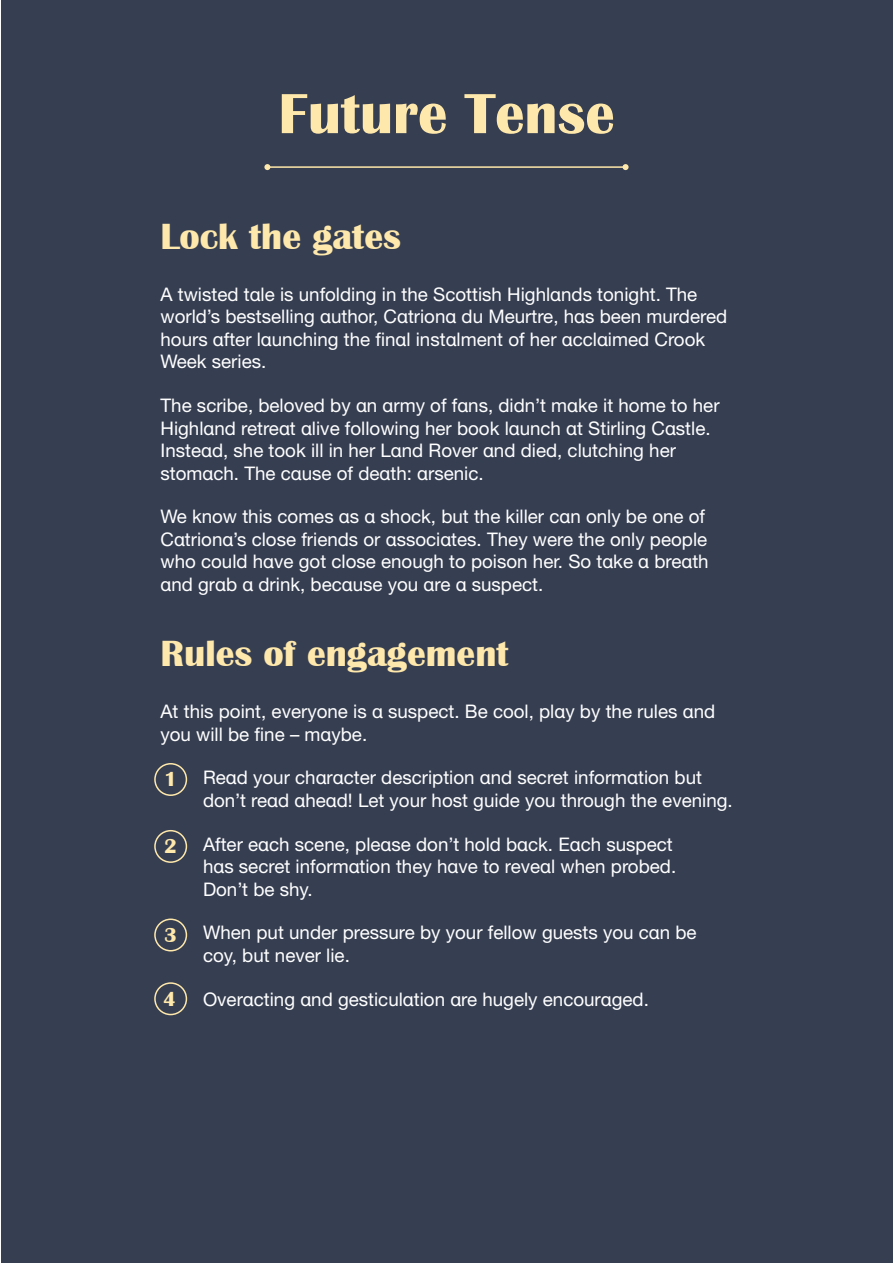
<style>
.page{position:relative;width:893px;height:1263px;background:#fff}
.page>*{position:absolute;margin:0;border:0;box-sizing:border-box;transform-origin:0 0}
.t1{font:700 58.5px "Britannic";color:#ffe8ab}
.t2{font:700 37.5px "Britannic";color:#ffe8ab}
.t3{font:700 21px "Britannic";color:#ffe8ab}
.t4{font:18.75px/22.5px "Helvetica Neue Alta LT Std";color:#fff}
</style>
<div class="page">
<div style="left:1px;top:0;width:891px;height:1263px;background:#363e51"></div>
<hr style="left:267px;top:166px;width:359px;height:2px;background:#ffe8ab">
<svg style="left:264px;top:164px;width:6px;height:6px"></svg>
<svg style="left:623px;top:164px;width:6px;height:6px"></svg>
<div style="left:154px;top:763px;width:33px;height:33px;border:2px solid #ffe8ab;border-radius:50%"></div>
<div style="left:154px;top:830px;width:33px;height:33px;border:2px solid #ffe8ab;border-radius:50%"></div>
<div style="left:154px;top:918px;width:33px;height:33px;border:2px solid #ffe8ab;border-radius:50%"></div>
<div style="left:154px;top:982px;width:33px;height:33px;border:2px solid #ffe8ab;border-radius:50%"></div>
<h1 class="t1" style="left:278px;top:81px;width:338px">Future Tense</h1>
<h2 class="t2" style="left:160px;top:215px;width:242px">Lock the gates</h2>
<p class="t4" style="left:160px;top:283px;width:568px">A twisted tale is unfolding in the Scottish Highlands tonight. The world’s bestselling author, Catriona du Meurtre, has been murdered hours after launching the final instalment of her acclaimed Crook Week series.</p>
<p class="t4" style="left:160px;top:394px;width:561px">The scribe, beloved by an army of fans, didn’t make it home to her Highland retreat alive following her book launch at Stirling Castle.<br>Instead, she took ill in her Land Rover and died, clutching her stomach. The cause of death: arsenic.</p>
<p class="t4" style="left:160px;top:505px;width:550px">We know this comes as a shock, but the killer can only be one of Catriona’s close friends or associates. They were the only people who could have got close enough to poison her. So take a breath and grab a drink, because you are a suspect.</p>
<h2 class="t2" style="left:160px;top:632px;width:350px">Rules of engagement</h2>
<p class="t4" style="left:160px;top:700px;width:556px">At this point, everyone is a suspect. Be cool, play by the rules and you will be fine – maybe.</p>
<p class="t4" style="left:203px;top:766px;width:531px">Read your character description and secret information but don’t read ahead! Let your host guide you through the evening.</p>
<p class="t4" style="left:203px;top:832px;width:475px">After each scene, please don’t hold back. Each suspect has secret information they have to reveal when probed.<br>Don’t be shy.</p>
<p class="t4" style="left:203px;top:921px;width:495px">When put under pressure by your fellow guests you can be coy, but never lie.</p>
<p class="t4" style="left:203px;top:987px;width:447px">Overacting and gesticulation are hugely encouraged.</p>
<p class="t3" style="left:164px;top:767px;width:14px">1</p>
<p class="t3" style="left:164px;top:834px;width:14px">2</p>
<p class="t3" style="left:164px;top:923px;width:14px">3</p>
<p class="t3" style="left:163px;top:987px;width:14px">4</p>
</div>
